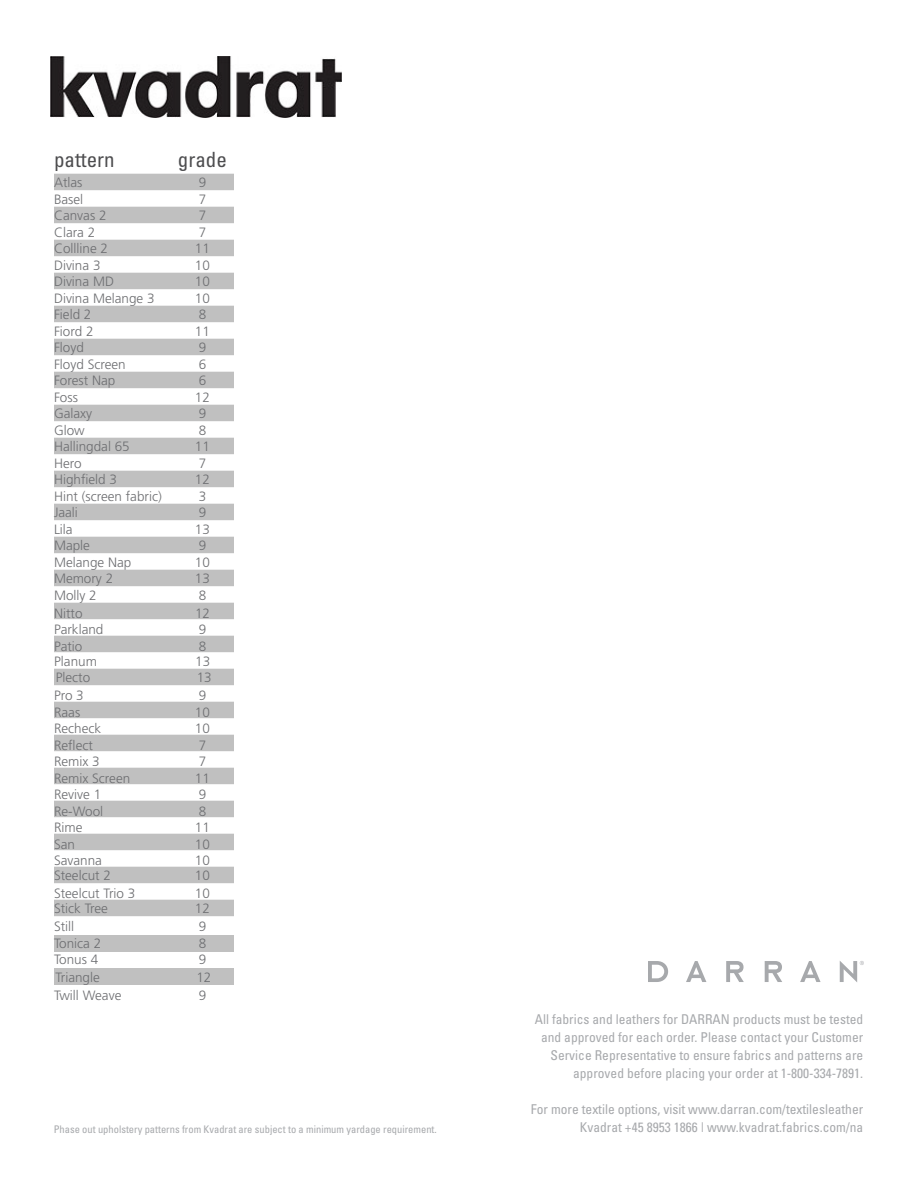
<style>
.page{position:relative;width:918px;height:1188px;background:#fff}
.page>*{position:absolute;margin:0;border:0;box-sizing:border-box;transform-origin:0 0}
.t1{font:condensed 21px "Univers";color:#4d4d4f}
.t2{font:300 13.5px "Frutiger";color:#6d6e71}
.t3{font:condensed 13.5px/18px "Univers";color:#a7a9ac;text-align:right}
.t4{font:condensed 10.5px "Univers";color:#a7a9ac}
</style>
<div class="page">
<svg style="left:54px;top:174px;width:180px;height:742px"></svg>
<div style="left:171px;top:969px;width:63px;height:16px;background:#c0c0c0"></div>
<div style="left:54px;top:969px;width:117px;height:16px;background:#c0c0c0"></div>
<div style="left:171px;top:936px;width:63px;height:16px;background:#c0c0c0"></div>
<div style="left:54px;top:936px;width:117px;height:16px;background:#c0c0c0"></div>
<svg style="left:800px;top:961px;width:21px;height:21px"></svg>
<svg style="left:765px;top:961px;width:17px;height:21px"></svg>
<svg style="left:648px;top:961px;width:20px;height:21px"></svg>
<svg style="left:686px;top:961px;width:20px;height:21px"></svg>
<svg style="left:726px;top:961px;width:18px;height:21px"></svg>
<svg style="left:840px;top:961px;width:24px;height:21px"></svg>
<img style="left:51px;top:57px;width:290px;height:61px">
<h1 class="t1" style="left:54px;top:146px;width:62px">pattern</h1>
<h1 class="t1" style="left:178px;top:146px;width:50px">grade</h1>
<p class="t2" style="left:54px;top:175px;width:30px">Atlas</p>
<p class="t2" style="left:199px;top:175px;width:9px">9</p>
<p class="t2" style="left:54px;top:191px;width:31px">Basel</p>
<p class="t2" style="left:199px;top:191px;width:9px">7</p>
<p class="t2" style="left:54px;top:208px;width:54px">Canvas 2</p>
<p class="t2" style="left:199px;top:208px;width:9px">7</p>
<p class="t2" style="left:54px;top:224px;width:43px">Clara 2</p>
<p class="t2" style="left:199px;top:224px;width:9px">7</p>
<p class="t2" style="left:54px;top:241px;width:56px">Collline 2</p>
<p class="t2" style="left:195px;top:241px;width:17px">11</p>
<p class="t2" style="left:54px;top:257px;width:48px">Divina 3</p>
<p class="t2" style="left:195px;top:257px;width:17px">10</p>
<p class="t2" style="left:54px;top:274px;width:62px">Divina MD</p>
<p class="t2" style="left:195px;top:274px;width:17px">10</p>
<p class="t2" style="left:54px;top:290px;width:102px">Divina Melange 3</p>
<p class="t2" style="left:195px;top:290px;width:17px">10</p>
<p class="t2" style="left:54px;top:307px;width:39px">Field 2</p>
<p class="t2" style="left:199px;top:307px;width:9px">8</p>
<p class="t2" style="left:54px;top:323px;width:41px">Fiord 2</p>
<p class="t2" style="left:195px;top:323px;width:17px">11</p>
<p class="t2" style="left:54px;top:340px;width:31px">Floyd</p>
<p class="t2" style="left:199px;top:340px;width:9px">9</p>
<p class="t2" style="left:54px;top:356px;width:73px">Floyd Screen</p>
<p class="t2" style="left:199px;top:356px;width:9px">6</p>
<p class="t2" style="left:54px;top:373px;width:63px">Forest Nap</p>
<p class="t2" style="left:199px;top:373px;width:9px">6</p>
<p class="t2" style="left:54px;top:389px;width:26px">Foss</p>
<p class="t2" style="left:195px;top:389px;width:17px">12</p>
<p class="t2" style="left:54px;top:406px;width:40px">Galaxy</p>
<p class="t2" style="left:199px;top:406px;width:9px">9</p>
<p class="t2" style="left:54px;top:422px;width:32px">Glow</p>
<p class="t2" style="left:199px;top:422px;width:9px">8</p>
<p class="t2" style="left:54px;top:439px;width:77px">Hallingdal 65</p>
<p class="t2" style="left:195px;top:439px;width:17px">11</p>
<p class="t2" style="left:54px;top:455px;width:29px">Hero</p>
<p class="t2" style="left:199px;top:455px;width:9px">7</p>
<p class="t2" style="left:54px;top:472px;width:65px">Highfield 3</p>
<p class="t2" style="left:195px;top:472px;width:17px">12</p>
<p class="t2" style="left:54px;top:488px;width:109px">Hint (screen fabric)</p>
<p class="t2" style="left:199px;top:488px;width:9px">3</p>
<p class="t2" style="left:54px;top:505px;width:25px">Jaali</p>
<p class="t2" style="left:199px;top:505px;width:9px">9</p>
<p class="t2" style="left:54px;top:521px;width:20px">Lila</p>
<p class="t2" style="left:195px;top:521px;width:17px">13</p>
<p class="t2" style="left:54px;top:538px;width:38px">Maple</p>
<p class="t2" style="left:199px;top:538px;width:9px">9</p>
<p class="t2" style="left:54px;top:554px;width:79px">Melange Nap</p>
<p class="t2" style="left:195px;top:554px;width:17px">10</p>
<p class="t2" style="left:54px;top:571px;width:61px">Memory 2</p>
<p class="t2" style="left:195px;top:571px;width:17px">13</p>
<p class="t2" style="left:54px;top:587px;width:44px">Molly 2</p>
<p class="t2" style="left:199px;top:587px;width:9px">8</p>
<p class="t2" style="left:54px;top:622px;width:51px">Parkland</p>
<p class="t2" style="left:199px;top:622px;width:9px">9</p>
<p class="t2" style="left:54px;top:638px;width:30px">Patio</p>
<p class="t2" style="left:199px;top:638px;width:9px">8</p>
<p class="t2" style="left:54px;top:688px;width:31px">Pro 3</p>
<p class="t2" style="left:199px;top:688px;width:9px">9</p>
<p class="t2" style="left:54px;top:704px;width:28px">Raas</p>
<p class="t2" style="left:195px;top:704px;width:17px">10</p>
<p class="t2" style="left:54px;top:721px;width:49px">Recheck</p>
<p class="t2" style="left:195px;top:721px;width:17px">10</p>
<p class="t2" style="left:54px;top:737px;width:41px">Reflect</p>
<p class="t2" style="left:199px;top:737px;width:9px">7</p>
<p class="t2" style="left:54px;top:754px;width:47px">Remix 3</p>
<p class="t2" style="left:199px;top:754px;width:9px">7</p>
<p class="t2" style="left:54px;top:770px;width:78px">Remix Screen</p>
<p class="t2" style="left:195px;top:770px;width:17px">11</p>
<p class="t2" style="left:54px;top:787px;width:49px">Revive 1</p>
<p class="t2" style="left:199px;top:787px;width:9px">9</p>
<p class="t2" style="left:54px;top:803px;width:51px">Re-Wool</p>
<p class="t2" style="left:199px;top:803px;width:9px">8</p>
<p class="t2" style="left:54px;top:820px;width:30px">Rime</p>
<p class="t2" style="left:195px;top:820px;width:17px">11</p>
<p class="t2" style="left:54px;top:836px;width:23px">San</p>
<p class="t2" style="left:195px;top:836px;width:17px">10</p>
<p class="t2" style="left:54px;top:853px;width:50px">Savanna</p>
<p class="t2" style="left:195px;top:853px;width:17px">10</p>
<p class="t2" style="left:54px;top:868px;width:58px">Steelcut 2</p>
<p class="t2" style="left:195px;top:868px;width:17px">10</p>
<p class="t2" style="left:54px;top:886px;width:83px">Steelcut Trio 3</p>
<p class="t2" style="left:195px;top:886px;width:17px">10</p>
<p class="t2" style="left:54px;top:901px;width:56px">Stick Tree</p>
<p class="t2" style="left:195px;top:901px;width:17px">12</p>
<p class="t2" style="left:54px;top:919px;width:22px">Still</p>
<p class="t2" style="left:199px;top:919px;width:9px">9</p>
<p class="t2" style="left:54px;top:935px;width:49px">Tonica 2</p>
<p class="t2" style="left:199px;top:935px;width:9px">8</p>
<p class="t2" style="left:54px;top:952px;width:46px">Tonus 4</p>
<p class="t2" style="left:199px;top:952px;width:9px">9</p>
<p class="t2" style="left:54px;top:988px;width:69px">Twill Weave</p>
<p class="t2" style="left:199px;top:988px;width:9px">9</p>
<p class="t2" style="left:54px;top:605px;width:30px">Nitto</p>
<p class="t2" style="left:195px;top:605px;width:17px">12</p>
<p class="t2" style="left:54px;top:654px;width:44px">Planum</p>
<p class="t2" style="left:195px;top:654px;width:17px">13</p>
<p class="t2" style="left:56px;top:670px;width:36px">Plecto</p>
<p class="t2" style="left:197px;top:670px;width:17px">13</p>
<p class="t2" style="left:55px;top:970px;width:46px">Triangle</p>
<p class="t2" style="left:196px;top:970px;width:17px">12</p>
<p class="t3" style="left:535px;top:1010px;width:330px">All fabrics and leathers for DARRAN products must be tested and approved for each order. Please contact your Customer Service Representative to ensure fabrics and patterns are approved before placing your order at 1-800-334-7891.</p>
<p class="t3" style="left:531px;top:1100px;width:334px">For more textile options, visit www.darran.com/textilesleather</p>
<p class="t4" style="left:54px;top:1122px;width:385px">Phase out upholstery patterns from Kvadrat are subject to a minimum yardage requirement.</p>
<p class="t3" style="left:580px;top:1118px;width:285px">Kvadrat +45 8953 1866 | www.kvadrat.fabrics.com/na</p>
</div>
